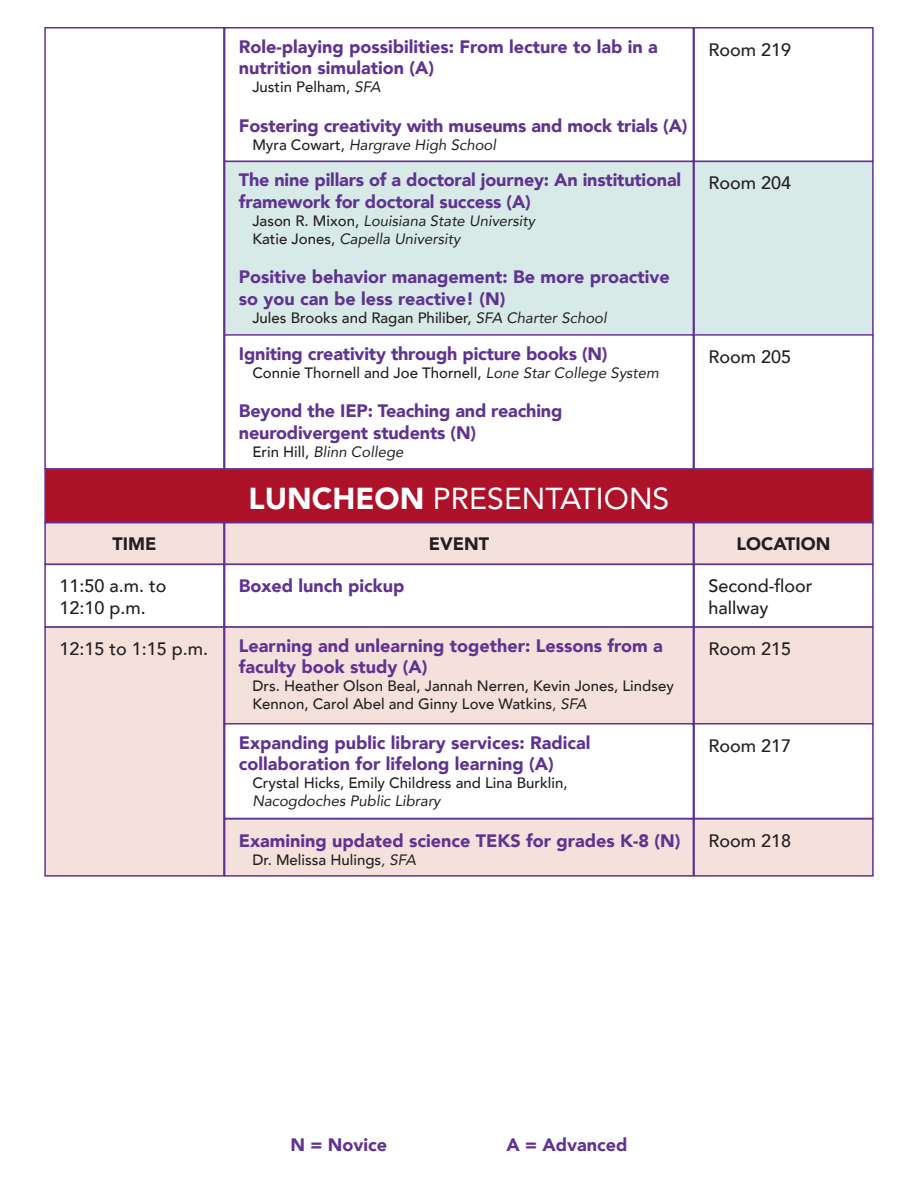
<style>
.page{position:relative;width:918px;height:1188px;background:#fff}
.page>*{position:absolute;margin:0;border:0;box-sizing:border-box;transform-origin:0 0}
.t1{font:30.3px "Avenir";color:#fff}
.t2{font:900 18px/21.6px "Avenir";color:#603393}
.t3{font:500 18px "Avenir";color:#231f20}
.t4{font:900 18px "Avenir";color:#231f20}
.t5{font:500 15px/18px "Avenir";color:#231f20}
.t6{font:italic 15px "Avenir";color:#231f20}
.s1{font-weight:400;font-style:italic}
.s2{font-weight:500;font-style:normal}
.s3{font-weight:900}
</style>
<div class="page">
<div style="left:44px;top:27px;width:181px;height:443px;background:#fff;border:2px solid #603393"></div>
<div style="left:694px;top:161px;width:179px;height:175px;background:#d7eae7"></div>
<div style="left:693px;top:161px;width:181px;height:176px;border:2px solid #603393"></div>
<div style="left:693px;top:27px;width:181px;height:135px;border:2px solid #603393"></div>
<div style="left:693px;top:334px;width:181px;height:136px;border:2px solid #603393"></div>
<div style="left:225px;top:161px;width:468px;height:175px;background:#d7eae7"></div>
<div style="left:224px;top:161px;width:470px;height:176px;border:2px solid #603393"></div>
<div style="left:224px;top:27px;width:470px;height:135px;border:2px solid #603393"></div>
<div style="left:224px;top:334px;width:470px;height:136px;border:2px solid #603393"></div>
<div style="left:44px;top:468px;width:830px;height:56px;background:#ae1229;border:2px solid #603393"></div>
<div style="left:45px;top:523px;width:179px;height:41px;background:#f4e1db"></div>
<div style="left:44px;top:522px;width:181px;height:43px;border:2px solid #603393"></div>
<div style="left:44px;top:564px;width:181px;height:64px;border:2px solid #603393"></div>
<div style="left:694px;top:523px;width:179px;height:41px;background:#f4e1db"></div>
<div style="left:693px;top:522px;width:181px;height:43px;border:2px solid #603393"></div>
<div style="left:693px;top:564px;width:181px;height:64px;border:2px solid #603393"></div>
<div style="left:694px;top:627px;width:179px;height:97px;background:#f4e1db"></div>
<div style="left:693px;top:626px;width:181px;height:99px;border:2px solid #603393"></div>
<div style="left:694px;top:819px;width:179px;height:57px;background:#f4e1db"></div>
<div style="left:693px;top:818px;width:181px;height:59px;border:2px solid #603393"></div>
<div style="left:693px;top:723px;width:181px;height:96px;border:2px solid #603393"></div>
<div style="left:45px;top:627px;width:179px;height:249px;background:#f4e1db"></div>
<div style="left:44px;top:626px;width:181px;height:251px;border:2px solid #603393"></div>
<div style="left:225px;top:523px;width:468px;height:41px;background:#f4e1db"></div>
<div style="left:224px;top:522px;width:470px;height:43px;border:2px solid #603393"></div>
<div style="left:224px;top:564px;width:470px;height:64px;border:2px solid #603393"></div>
<div style="left:225px;top:627px;width:468px;height:97px;background:#f4e1db"></div>
<div style="left:224px;top:626px;width:470px;height:99px;border:2px solid #603393"></div>
<div style="left:225px;top:819px;width:468px;height:57px;background:#f4e1db"></div>
<div style="left:224px;top:818px;width:470px;height:59px;border:2px solid #603393"></div>
<div style="left:224px;top:723px;width:470px;height:96px;border:2px solid #603393"></div>
<p class="t4" style="left:112px;top:529px;width:45px">TIME</p>
<p class="t3" style="left:59px;top:570px;width:109px">11:50 a.m. to</p>
<p class="t3" style="left:59px;top:592px;width:88px">12:10 p.m.</p>
<p class="t3" style="left:59px;top:633px;width:150px">12:15 to 1:15 p.m.</p>
<p class="t2" style="left:239px;top:35px;width:421px">Role-playing possibilities: From lecture to lab in a nutrition simulation (A)</p>
<p class="t5" style="left:252px;top:77px;width:130px">Justin Pelham, <span class="s1">SFA</span></p>
<p class="t2" style="left:239px;top:114px;width:450px">Fostering creativity with museums and mock trials (A)</p>
<p class="t6" style="left:252px;top:135px;width:245px"><span class="s2">Myra Cowart,</span> Hargrave High School</p>
<p class="t2" style="left:239px;top:169px;width:444px">The nine pillars of a doctoral journey: An institutional framework for doctoral success (A)</p>
<p class="t6" style="left:252px;top:211px;width:284px"><span class="s2">Jason R. Mixon,</span> Louisiana State University</p>
<p class="t6" style="left:252px;top:229px;width:209px"><span class="s2">Katie Jones,</span> Capella University</p>
<p class="t2" style="left:239px;top:266px;width:432px">Positive behavior management: Be more proactive so you can be less reactive! (N)</p>
<p class="t5" style="left:252px;top:308px;width:356px">Jules Brooks and Ragan Philiber, <span class="s1">SFA Charter School</span></p>
<p class="t2" style="left:239px;top:342px;width:370px">Igniting creativity through picture books (N)</p>
<p class="t5" style="left:252px;top:363px;width:408px">Connie Thornell and Joe Thornell, <span class="s1">Lone Star College System</span></p>
<p class="t2" style="left:239px;top:400px;width:325px">Beyond the IEP: Teaching and reaching neurodivergent students (N)</p>
<p class="t6" style="left:252px;top:442px;width:153px"><span class="s2">Erin Hill,</span> Blinn College</p>
<p class="t1" style="left:249px;top:475px;width:422px"><span class="s3">LUNCHEON</span> PRESENTATIONS</p>
<p class="t2" style="left:239px;top:575px;width:167px">Boxed lunch pickup</p>
<p class="t4" style="left:429px;top:529px;width:62px">EVENT</p>
<p class="t2" style="left:239px;top:634px;width:425px">Learning and unlearning together: Lessons from a</p>
<p class="t2" style="left:239px;top:656px;width:190px">faculty book study (A)</p>
<p class="t5" style="left:252px;top:676px;width:423px">Drs. Heather Olson Beal, Jannah Nerren, Kevin Jones, Lindsey<br>Kennon, Carol Abel and Ginny Love Watkins<span class="s1">,</span> <span class="s1">SFA</span></p>
<p class="t2" style="left:239px;top:731px;width:353px">Expanding public library services: Radical collaboration for lifelong learning (A)</p>
<p class="t5" style="left:252px;top:773px;width:317px">Crystal Hicks, Emily Childress and Lina Burklin,<br><span class="s1">Nacogdoches Public Library</span></p>
<p class="t2" style="left:239px;top:829px;width:443px">Examining updated science TEKS for grades K-8 (N)</p>
<p class="t5" style="left:252px;top:850px;width:165px">Dr. Melissa Hulings<span class="s1">,</span> <span class="s1">SFA</span></p>
<p class="t3" style="left:708px;top:34px;width:84px">Room 219</p>
<p class="t3" style="left:708px;top:167px;width:84px">Room 204</p>
<p class="t3" style="left:708px;top:341px;width:84px">Room 205</p>
<p class="t4" style="left:737px;top:529px;width:95px">LOCATION</p>
<p class="t3" style="left:708px;top:570px;width:106px">Second-floor</p>
<p class="t3" style="left:708px;top:592px;width:61px">hallway</p>
<p class="t3" style="left:708px;top:633px;width:84px">Room 215</p>
<p class="t3" style="left:708px;top:730px;width:84px">Room 217</p>
<p class="t3" style="left:708px;top:825px;width:84px">Room 218</p>
<p class="t2" style="left:291px;top:1133px;width:98px">N = Novice</p>
<p class="t2" style="left:507px;top:1133px;width:122px">A = Advanced</p>
</div>
